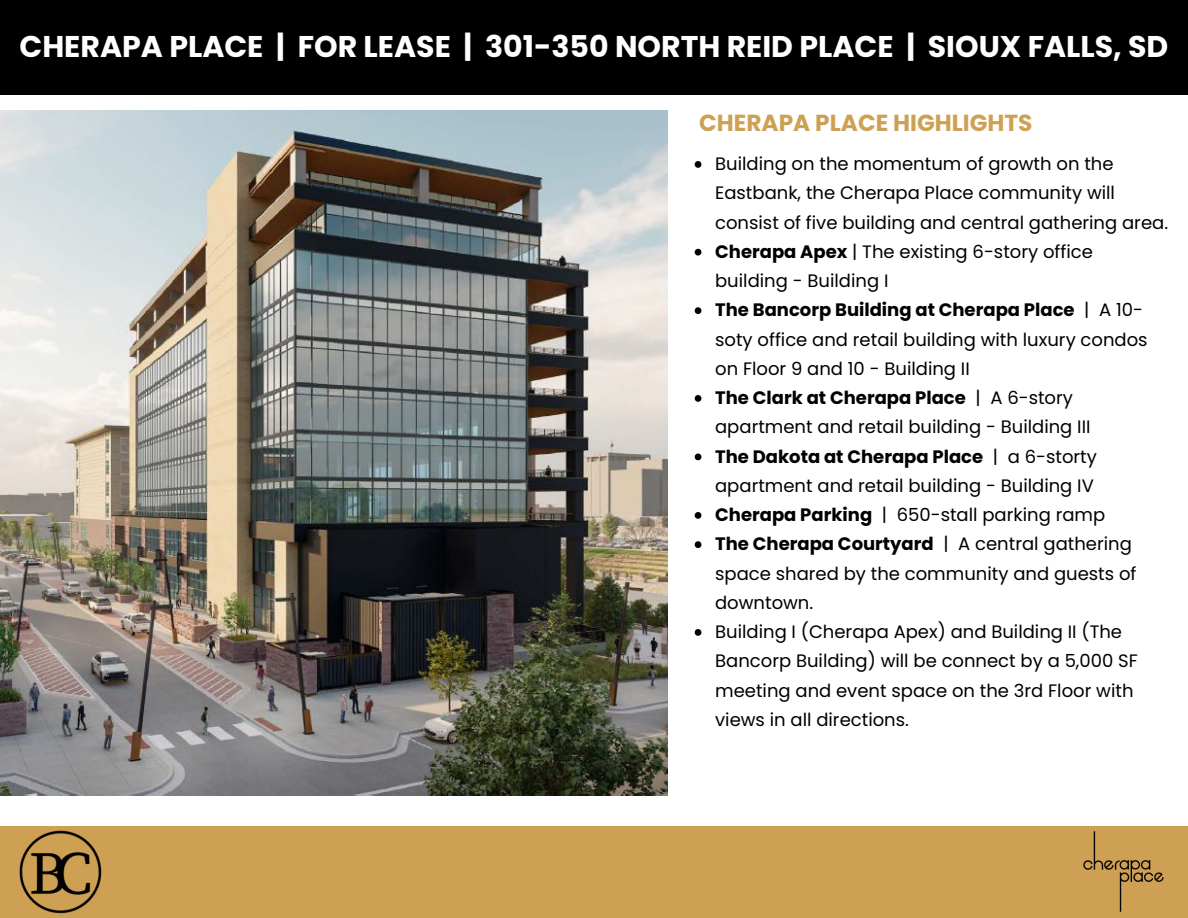
<style>
.page{position:relative;width:1188px;height:918px;background:#fff}
.page>*{position:absolute;margin:0;border:0;box-sizing:border-box;transform-origin:0 0}
.t1{font:700 30px "Poppins";color:#fff}
.t2{font:700 23.25px "Poppins";color:#cea054}
.t3{font:18px/29.2px "Poppins";color:#000}
.s1{font-weight:700}
</style>
<div class="page">
<div style="left:0;top:0;width:1188px;height:94px;background:#000"></div>
<div style="left:0;top:826px;width:1188px;height:92px;background:#cea054"></div>
<img style="left:19px;top:830px;width:83px;height:84px">
<img style="left:0;top:111px;width:667px;height:685px">
<svg style="left:695px;top:161px;width:6px;height:7px"></svg>
<svg style="left:695px;top:249px;width:6px;height:7px"></svg>
<svg style="left:695px;top:307px;width:6px;height:7px"></svg>
<svg style="left:695px;top:395px;width:6px;height:7px"></svg>
<svg style="left:695px;top:454px;width:6px;height:6px"></svg>
<svg style="left:695px;top:512px;width:6px;height:7px"></svg>
<svg style="left:695px;top:541px;width:6px;height:7px"></svg>
<svg style="left:695px;top:629px;width:6px;height:7px"></svg>
<img style="left:1083px;top:831px;width:81px;height:81px">
<p class="t1" style="left:20px;top:25px;width:1150px">CHERAPA PLACE | FOR LEASE | 301-350 NORTH REID PLACE | SIOUX FALLS, SD</p>
<p class="t2" style="left:699px;top:106px;width:335px">CHERAPA PLACE HIGHLIGHTS</p>
<p class="t3" style="left:715px;top:149px;width:454px">Building on the momentum of growth on the<br>Eastbank, the Cherapa Place community will consist of five building and central gathering area.</p>
<p class="t3" style="left:715px;top:237px;width:379px"><span class="s1">Cherapa Apex</span> | The existing 6-story office building - Building I</p>
<p class="t3" style="left:715px;top:295px;width:434px"><span class="s1">The Bancorp Building at Cherapa Place</span> | A 10- soty office and retail building with luxury condos on Floor 9 and 10 - Building II</p>
<p class="t3" style="left:715px;top:383px;width:377px"><span class="s1">The Clark at Cherapa Place</span> | A 6-story apartment and retail building - Building III</p>
<p class="t3" style="left:715px;top:442px;width:383px"><span class="s1">The Dakota at Cherapa Place</span> | a 6-storty apartment and retail building - Building IV</p>
<p class="t3" style="left:715px;top:500px;width:392px"><span class="s1">Cherapa Parking</span> | 650-stall parking ramp</p>
<p class="t3" style="left:715px;top:529px;width:423px"><span class="s1">The Cherapa Courtyard</span> | A central gathering space shared by the community and guests of downtown.</p>
<p class="t3" style="left:715px;top:617px;width:424px">Building I (Cherapa Apex) and Building II (The Bancorp Building) will be connect by a 5,000 SF meeting and event space on the 3rd Floor with views in all directions.</p>
</div>
